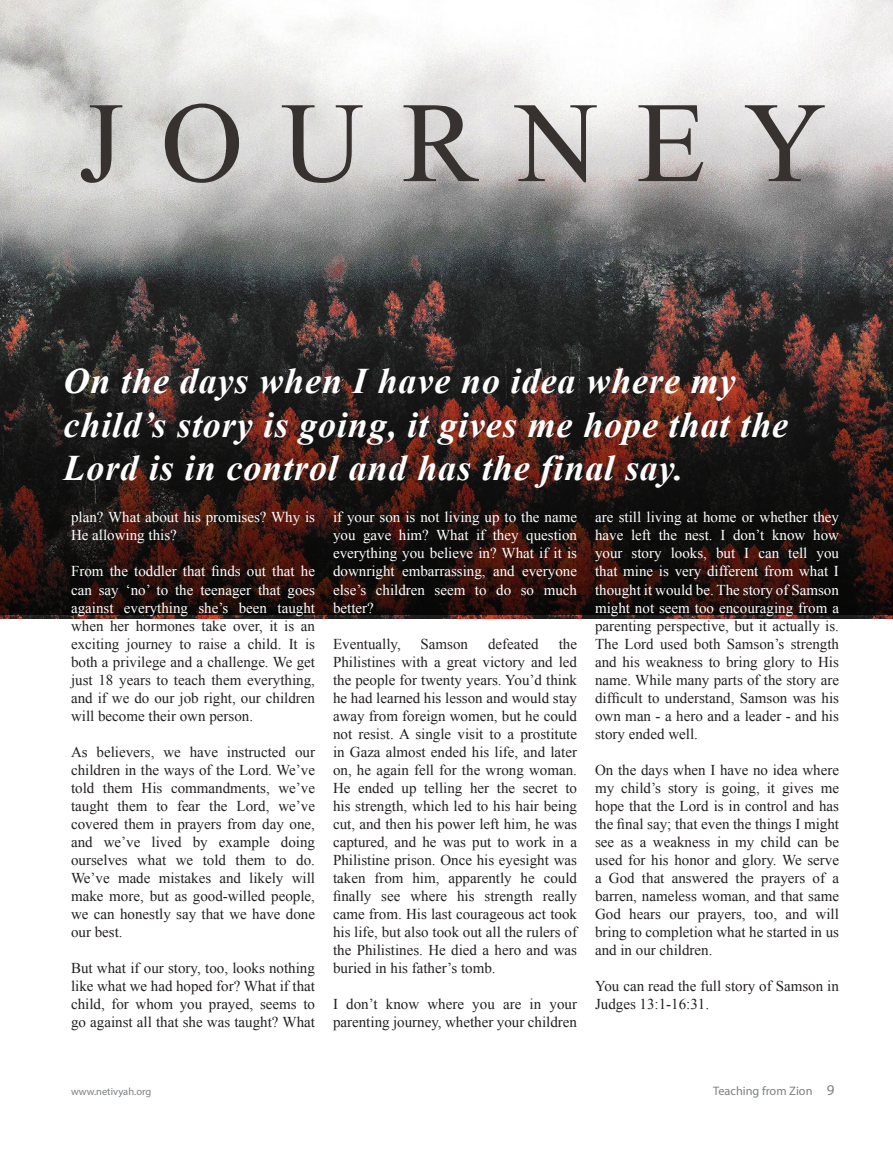
<style>
.page{position:relative;width:893px;height:1149px;background:#fff}
.page>*{position:absolute;margin:0;border:0;box-sizing:border-box;transform-origin:0 0}
.t1{font:114.45px "Times New Roman";letter-spacing:.33em;color:#37322f}
.t2{font:italic 700 36px/43.5px "Times New Roman";letter-spacing:.025em;color:#fff}
.t3{font:15px/18px "Times New Roman";color:#231f20;text-align:justify}
.t4{font:15px/18px "Times New Roman";color:#fff;text-align:justify}
.t5{font:12.3px "Myriad Pro";color:#7e8083}
.t6{font:10.5px "Myriad Pro";color:#7e8083}
.s1{font-size:15px}
</style>
<div class="page">
<img style="left:0;top:0;width:893px;height:618px">
<svg style="left:0;top:309px;width:893px;height:305px;background:#2b1a17"></svg>
<h1 class="t1" style="left:79px;top:66px;width:749px">JOURNEY</h1>
<h2 class="t2" style="left:64px;top:358px;width:726px">On the days when I have no idea where my child’s story is going, it gives me hope that the<br>Lord is in control and has the final say.</h2>
<p class="t4" style="left:71px;top:508px;width:245px">plan? What about his promises? Why is<br>He allowing this?</p>
<p class="t4" style="left:71px;top:562px;width:245px">From the toddler that finds out that he can say ‘no’ to the teenager that goes against everything she’s been taught</p>
<p class="t3" style="left:71px;top:616px;width:246px">when her hormones take over, it is an exciting journey to raise a child. It is both a privilege and a challenge. We get just 18 years to teach them everything, and if we do our job right, our children will become their own person.</p>
<p class="t3" style="left:71px;top:742px;width:245px">As believers, we have instructed our children in the ways of the Lord. We’ve told them His commandments, we’ve taught them to fear the Lord, we’ve covered them in prayers from day one, and we’ve lived by example doing ourselves what we told them to do.<br>We’ve made mistakes and likely will make more, but as good-willed people, we can honestly say that we have done our best.</p>
<p class="t3" style="left:71px;top:958px;width:245px">But what if our story, too, looks nothing like what we had hoped for? What if that child, for whom you prayed, seems to go against all that she was taught? What</p>
<p class="t4" style="left:333px;top:508px;width:245px">if your son is not living up to the name you gave him? What if they question everything you believe in? What if it is downright embarrassing, and everyone else’s children seem to do so much better?</p>
<p class="t3" style="left:333px;top:634px;width:69px">Eventually,</p>
<p class="t3" style="left:421px;top:634px;width:49px">Samson</p>
<p class="t3" style="left:488px;top:634px;width:52px">defeated</p>
<p class="t3" style="left:333px;top:634px;width:245px;text-indent:226px">the Philistines with a great victory and led the people for twenty years. You’d think he had learned his lesson and would stay away from foreign women, but he could not resist. A single visit to a prostitute in Gaza almost ended his life, and later on, he again fell for the wrong woman.<br>He ended up telling her the secret to his strength, which led to his hair being cut, and then his power left him, he was captured, and he was put to work in a Philistine prison. Once his eyesight was taken from him, apparently he could finally see where his strength really came from. His last courageous act took his life, but also took out all the rulers of the Philistines. He died a hero and was buried in his father’s tomb.</p>
<p class="t3" style="left:333px;top:994px;width:245px">I don’t know where you are in your parenting journey, whether your children</p>
<p class="t4" style="left:595px;top:508px;width:245px">are still living at home or whether they have left the nest. I don’t know how your story looks, but I can tell you that mine is very different from what I thought it would be. The story of Samson might not seem too encouraging from a</p>
<p class="t3" style="left:595px;top:616px;width:245px">parenting perspective, but it actually is.<br>The Lord used both Samson’s strength and his weakness to bring glory to His name. While many parts of the story are difficult to understand, Samson was his own man - a hero and a leader - and his story ended well.</p>
<p class="t3" style="left:595px;top:760px;width:246px">On the days when I have no idea where my child’s story is going, it gives me hope that the Lord is in control and has the final say; that even the things I might see as a weakness in my child can be used for his honor and glory. We serve a God that answered the prayers of a barren, nameless woman, and that same God hears our prayers, too, and will bring to completion what he started in us and in our children.</p>
<p class="t3" style="left:595px;top:976px;width:245px">You can read the full story of Samson in<br>Judges 13:1-16:31.</p>
<p class="t6" style="left:71px;top:1084px;width:82px">www.netivyah.org</p>
<p class="t5" style="left:713px;top:1082px;width:123px">Teaching from Zion <span class="s1">9</span></p>
</div>
